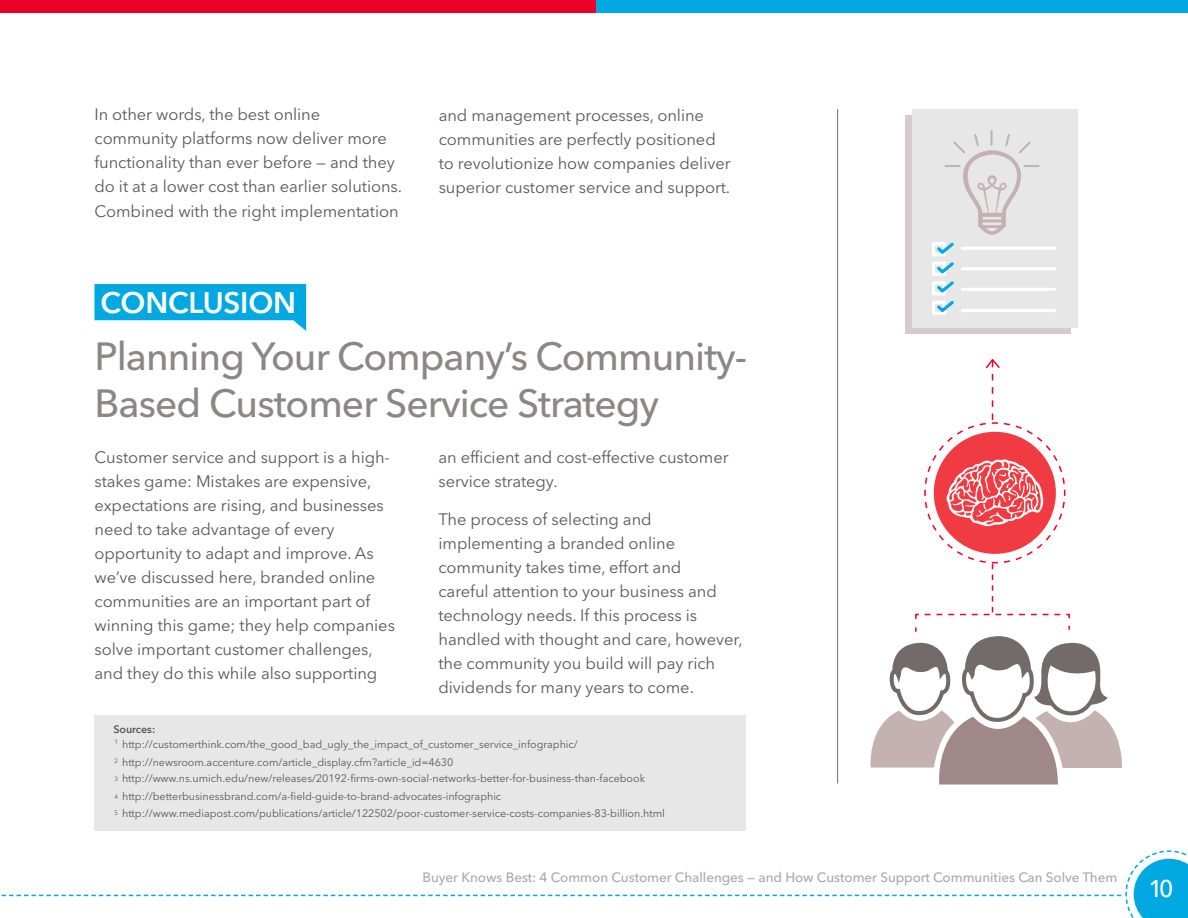
<style>
.page{position:relative;width:1188px;height:918px;background:#fff}
.page>*{position:absolute;margin:0;border:0;box-sizing:border-box;transform-origin:0 0}
.t1{font:500 39px/47.4px "Avenir Next LT Pro";letter-spacing:-.025em;color:#8c8687}
.t2{font:600 29.4px "Avenir Next LT Pro";letter-spacing:-.005em;color:#fff}
.t3{font:500 24px "Avenir Next LT Pro";color:#fff}
.t4{font:16.5px/24px "Avenir Next LT Pro";letter-spacing:-.005em;color:#58595b}
.t5{font:500 13.5px "Avenir Next LT Pro";letter-spacing:-.005em;color:#aba8a9}
.t6{font:10.8px/18.3px "Avenir Next LT Pro";letter-spacing:-.005em;color:#58595b}
.t7{font:600 10.8px "Avenir Next LT Pro";letter-spacing:-.005em;color:#58595b}
.t8{font:6.3px "Avenir Next LT Pro";color:#58595b}
</style>
<div class="page">
<svg style="left:2px;top:850px;width:1186px;height:68px"></svg>
<div style="left:0;top:0;width:597px;height:13px;background:#eb0029"></div>
<div style="left:597px;top:0;width:591px;height:13px;background:#00a8e1"></div>
<svg style="left:94px;top:284px;width:212px;height:47px"></svg>
<hr style="left:837px;top:109px;width:1px;height:675px;background:#726a6b">
<div style="left:905px;top:115px;width:166px;height:219px;background:#d6caca"></div>
<div style="left:912px;top:109px;width:166px;height:219px;background:#e7e7e7"></div>
<hr style="left:990px;top:131px;width:3px;height:14px;background:#b9b7b7">
<hr style="left:962px;top:247px;width:93px;height:3px;background:#fff">
<hr style="left:962px;top:267px;width:93px;height:3px;background:#fff">
<hr style="left:962px;top:288px;width:93px;height:3px;background:#fff">
<hr style="left:962px;top:309px;width:93px;height:3px;background:#fff">
<div style="left:932px;top:242px;width:14px;height:14px;border:3px solid #fff"></div>
<div style="left:932px;top:262px;width:14px;height:14px;border:3px solid #fff"></div>
<div style="left:932px;top:281px;width:14px;height:14px;border:3px solid #fff"></div>
<div style="left:932px;top:301px;width:14px;height:14px;border:3px solid #fff"></div>
<svg style="left:934px;top:132px;width:105px;height:183px"></svg>
<svg style="left:870px;top:359px;width:252px;height:426px"></svg>
<div style="left:94px;top:716px;width:652px;height:115px;background:#e7e7e7"></div>
<p class="t4" style="left:94px;top:103px;width:309px">In other words, the best online community platforms now deliver more functionality than ever before — and they do it at a lower cost than earlier solutions.<br>Combined with the right implementation</p>
<p class="t4" style="left:439px;top:103px;width:293px">and management processes, online communities are perfectly positioned to revolutionize how companies deliver superior customer service and support.</p>
<h2 class="t2" style="left:100px;top:285px;width:197px">CONCLUSION</h2>
<h1 class="t1" style="left:94px;top:332px;width:654px">Planning Your Company’s Community-<br>Based Customer Service Strategy</h1>
<p class="t4" style="left:94px;top:446px;width:302px">Customer service and support is a high&shy;stakes game: Mistakes are expensive, expectations are rising, and businesses need to take advantage of every opportunity to adapt and improve. As we’ve discussed here, branded online communities are an important part of winning this game; they help companies solve important customer challenges, and they do this while also supporting</p>
<p class="t4" style="left:438px;top:446px;width:292px">an efficient and cost-effective customer service strategy.</p>
<p class="t4" style="left:438px;top:507px;width:306px">The process of selecting and implementing a branded online community takes time, effort and<br>careful attention to your business and technology needs. If this process is handled with thought and care, however, the community you build will pay rich dividends for many years to come.</p>
<p class="t7" style="left:113px;top:722px;width:43px">Sources:</p>
<p class="t8" style="left:115px;top:738px;width:5px">1</p>
<p class="t8" style="left:115px;top:757px;width:5px">2</p>
<p class="t8" style="left:115px;top:775px;width:5px">3</p>
<p class="t8" style="left:115px;top:793px;width:5px">4</p>
<p class="t8" style="left:115px;top:809px;width:5px">5</p>
<p class="t6" style="left:122px;top:735px;width:457px">http://customerthink.com/the_good_bad_ugly_the_impact_of_customer_service_infographic/ http://newsroom.accenture.com/article_display.cfm?article_id=4630</p>
<p class="t6" style="left:122px;top:788px;width:544px;line-height:17px">http://betterbusinessbrand.com/a-field-guide-to-brand-advocates-infographic http://www.mediapost.com/publications/article/122502/poor-customer-service-costs-companies-83-billion.html</p>
<p class="t6" style="left:122px;top:769px;width:525px">http://www.ns.umich.edu/new/releases/20192-firms-own-social-networks-better-for-business-than-facebook</p>
<p class="t5" style="left:422px;top:869px;width:696px">Buyer Knows Best: 4 Common Customer Challenges — and How Customer Support Communities Can Solve Them</p>
<h3 class="t3" style="left:1148px;top:874px;width:27px">10</h3>
</div>
